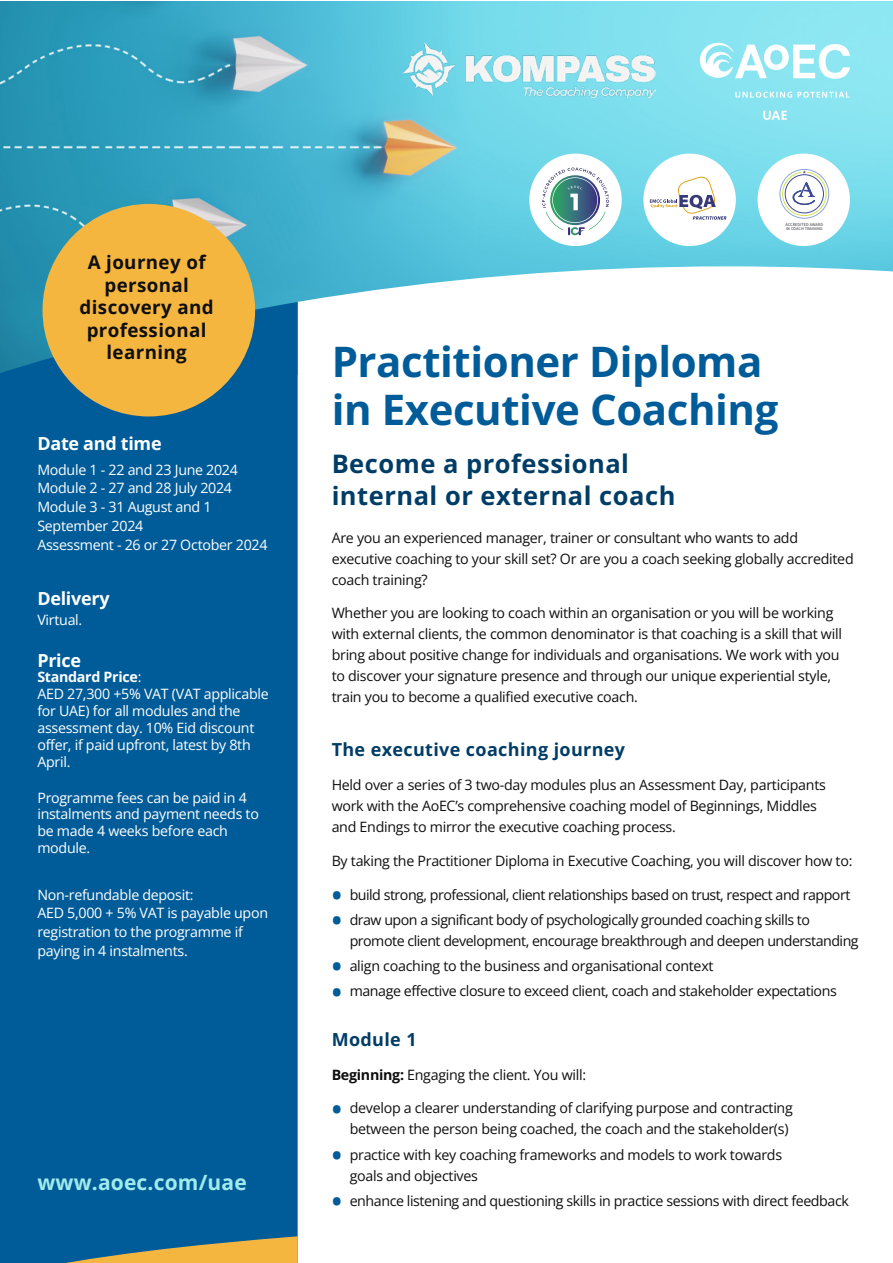
<style>
.page{position:relative;width:893px;height:1263px;background:#fff}
.page>*{position:absolute;margin:0;border:0;box-sizing:border-box;transform-origin:0 0}
.t1{font:700 42px/48px "Open Sans";letter-spacing:-.01em;color:#005c99}
.t2{font:700 25.5px/31.5px "Open Sans";letter-spacing:.02em;color:#003d66}
.t3{font:700 21px "Open Sans";letter-spacing:.01em;color:#a2ebec}
.t4{font:700 18.75px/22.5px "Open Sans";letter-spacing:.02em;color:#0f0f0f;text-align:center}
.t5{font:700 18px "Open Sans";letter-spacing:.02em;color:#003d66}
.t6{font:700 18px "Open Sans";letter-spacing:-.015em;color:#fff}
.t7{font:14.25px/21px "Open Sans";letter-spacing:-.02em;color:#0f0f0f}
.t8{font:14.25px/16.8px "Open Sans";letter-spacing:-.02em;color:#fff}
.t9{font:14.25px "Open Sans";letter-spacing:-.02em;color:#fff}
.t10{font:600 4.2px/4.7px "Source Sans Pro";color:#656367}
.s1{font-style:inherit}
.s2{font-weight:700}
.s3{font-weight:700;font-size:27px;color:#005c99}
</style>
<div class="page">
<img style="left:0;top:1px;width:893px;height:301px">
<svg style="left:298px;top:266px;width:595px;height:36px"></svg>
<div style="left:0;top:302px;width:298px;height:961px;background:#005c99"></div>
<svg style="left:1px;top:1236px;width:297px;height:27px;background:#6a8371"></svg>
<img style="left:403px;top:43px;width:252px;height:54px">
<svg style="left:763px;top:111px;width:24px;height:9px"></svg>
<svg style="left:700px;top:43px;width:150px;height:36px"></svg>
<svg style="left:735px;top:92px;width:114px;height:6px"></svg>
<div style="left:43px;top:204px;width:212px;height:212px;background:#f4b63f;border-radius:50%"></div>
<div style="left:529px;top:154px;width:93px;height:92px;background:#fff;border-radius:50%"></div>
<svg style="left:535px;top:161px;width:81px;height:80px"></svg>
<div style="left:643px;top:154px;width:93px;height:92px;background:#fff;border-radius:50%"></div>
<svg style="left:650px;top:177px;width:76px;height:43px"></svg>
<div style="left:758px;top:154px;width:92px;height:92px;background:#fff;border-radius:50%"></div>
<div style="left:779px;top:169px;width:50px;height:50px;border:1px solid #8aa7d4;border-radius:50%"></div>
<svg style="left:782px;top:170px;width:45px;height:46px"></svg>
<h3 class="t4" style="left:80px;top:251px;width:135px">A journey of personal discovery and professional learning</h3>
<p class="t6" style="left:37px;top:431px;width:126px">Date and time</p>
<p class="t8" style="left:37px;top:460px;width:232px;line-height:18.8px">Module 1 - <span class="s1">22</span> and <span class="s1">23 June</span> 2024<br>Module 2 - 2<span class="s1">7</span> and <span class="s1">28 July</span> 2024<br>Module 3 - <span class="s1">31 August</span> and <span class="s1">1<br>September</span> 2024<br>Assessment - <span class="s1">26</span> or <span class="s1">27 October 2024</span></p>
<p class="t6" style="left:37px;top:586px;width:74px">Delivery</p>
<p class="t9" style="left:37px;top:610px;width:46px">Virtual<span class="s1">.</span></p>
<p class="t6" style="left:37px;top:648px;width:45px">Price</p>
<p class="t8" style="left:37px;top:668px;width:233px"><span class="s2">Standard Price</span>:<br>AED 27,300 +5% VAT (VAT applicable for UAE) for all modules and the assessment day. <span class="s1">10% Eid discount offer, if paid upfront, latest by 8th<br>April.</span></p>
<p class="t8" style="left:37px;top:789px;width:223px">Programme fees can be paid in 4 instalments and payment needs to be made 4 weeks before each module.</p>
<p class="t8" style="left:37px;top:885px;width:232px;line-height:18.8px">Non-refundable deposit:<br>AED 5,000 + 5% VAT is payable upon registration to the programme if paying in 4 instalments.</p>
<h3 class="t3" style="left:37px;top:1168px;width:211px">www.aoec.com/uae</h3>
<p class="t10" style="left:786px;top:222px;width:39px">ACCREDITED AWARD<br>IN COACH TRAINING</p>
<h1 class="t1" style="left:332px;top:336px;width:448px">Practitioner Diploma in Executive Coaching</h1>
<h2 class="t2" style="left:332px;top:447px;width:345px">Become a professional internal or external coach</h2>
<p class="t7" style="left:332px;top:527px;width:524px">Are you an experienced manager, trainer or consultant who wants to add executive coaching to your skill set? Or are you a coach seeking globally accredited coach training?</p>
<p class="t7" style="left:332px;top:602px;width:512px">Whether you are looking to coach within an organisation or you will be working with external clients, the common denominator is that coaching is a skill that will bring about positive change for individuals and organisations. We work with you to discover your signature presence and through our unique experiential style, train you to become a qualified executive coach.</p>
<p class="t5" style="left:332px;top:737px;width:295px">The executive coaching journey</p>
<p class="t7" style="left:332px;top:774px;width:496px">Held over a series of 3 two-day modules plus an Assessment Day, participants work with the AoEC’s comprehensive coaching model of Beginnings, Middles and Endings to mirror the executive coaching process.</p>
<p class="t7" style="left:332px;top:850px;width:522px">By taking the Practitioner Diploma in Executive Coaching, you will discover how to:</p>
<p class="t7" style="left:332px;top:883px;width:520px"><span class="s3">•</span> build strong, professional, client relationships based on trust, respect and rapport</p>
<p class="t7" style="left:350px;top:909px;width:510px;text-indent:-18px"><span class="s3">•</span> draw upon a significant body of psychologically grounded coaching skills to promote client development, encourage breakthrough and deepen understanding</p>
<p class="t7" style="left:332px;top:955px;width:383px"><span class="s3">•</span> align coaching to the business and organisational context</p>
<p class="t7" style="left:332px;top:980px;width:507px"><span class="s3">•</span> manage effective closure to exceed client, coach and stakeholder expectations</p>
<p class="t5" style="left:332px;top:1027px;width:86px">Module 1</p>
<p class="t7" style="left:332px;top:1063px;width:256px"><span class="s2">Beginning:</span> Engaging the client. You will:</p>
<p class="t7" style="left:332px;top:1097px;width:463px;text-align:right"><span class="s3">•</span> develop a clearer understanding of clarifying purpose and contracting between the person being coached, the coach and the stakeholder(s)</p>
<p class="t7" style="left:350px;top:1143px;width:434px;text-indent:-18px"><span class="s3">•</span> practice with key coaching frameworks and models to work towards goals and objectives</p>
<p class="t7" style="left:332px;top:1190px;width:519px"><span class="s3">•</span> enhance listening and questioning skills in practice sessions with direct feedback</p>
</div>
